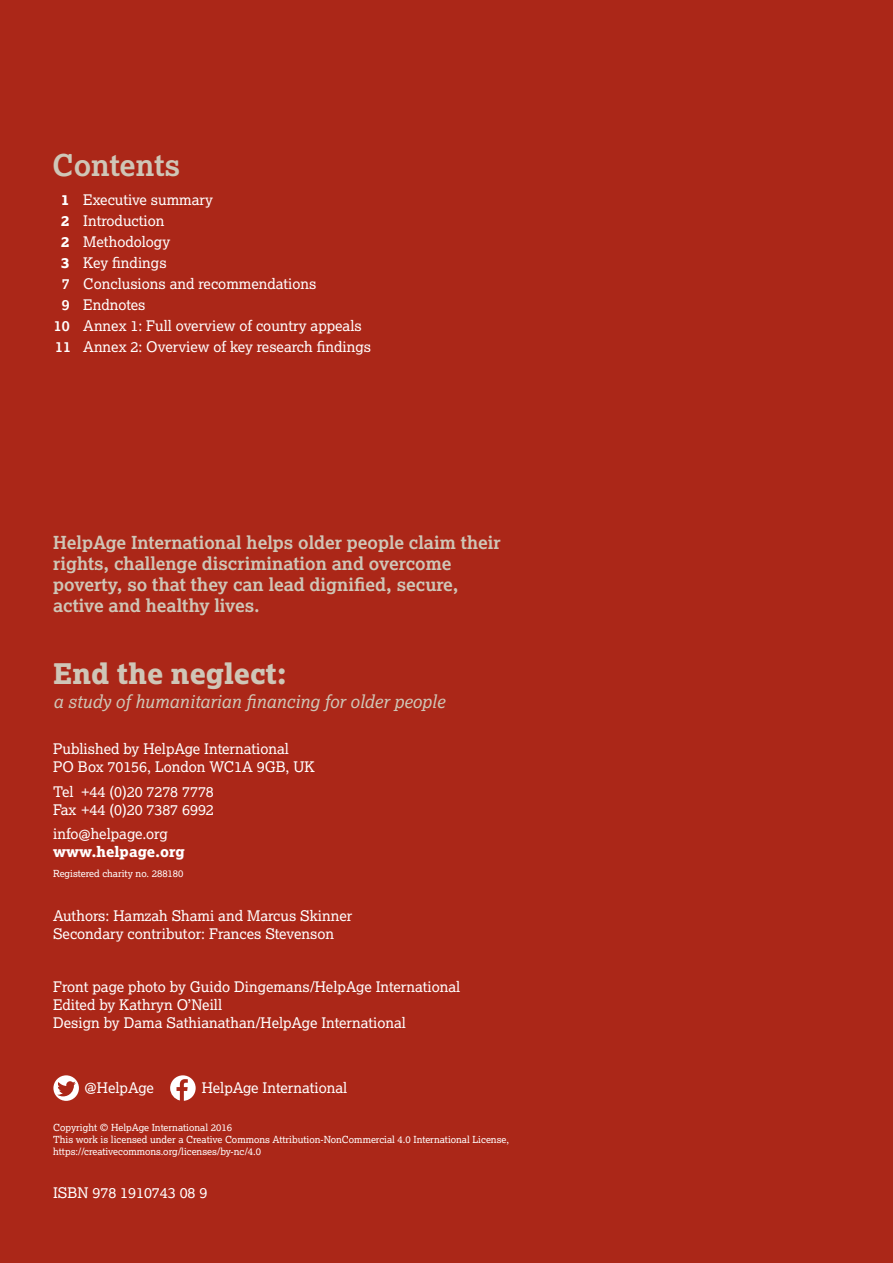
<style>
.page{position:relative;width:893px;height:1263px;background:#ab2718}
.page>*{position:absolute;margin:0;border:0;box-sizing:border-box;transform-origin:0 0}
.Sub-head_1{font:700 30px "Lexia";color:#cfc6b7}
.Text{font:28.5px "Lexia X Bold";color:#cfc6b7}
.Sub-head_2{font:700 18px/21px "Lexia";color:#cfc6b7}
.Text-2{font:italic 18px "Lexia";color:#cfc6b7}
.Text-3{font:14.7px/18px "Lexia";color:#fff}
.Small_text{font:9.75px/12px "Lexia";color:#fff}
.s1{font-family:"Lexia X Bold"}
.s2{font-weight:700}
</style>
<div class="page">
<svg style="left:53px;top:1075px;width:26px;height:26px"></svg>
<svg style="left:170px;top:1075px;width:26px;height:26px"></svg>
<p class="Sub-head_1" style="left:52px;top:146px;width:130px">Contents</p>
<p class="Text-3" style="left:61px;top:191px;width:153px"><span class="s1">1</span> Executive summary</p>
<p class="Text-3" style="left:61px;top:212px;width:105px"><span class="s1">2</span> Introduction</p>
<p class="Text-3" style="left:61px;top:231px;width:257px;line-height:21px"><span class="s1">2</span> Methodology<br><span class="s1">3</span> Key findings<br><span class="s2">7</span> Conclusions and recommendations</p>
<p class="Text-3" style="left:62px;top:296px;width:85px"><span class="s2">9</span> Endnotes</p>
<p class="Text-3" style="left:54px;top:315px;width:319px;line-height:21px"><span class="s2">10</span> Annex 1: Full overview of country appeals<br><span class="s2">11</span> Annex 2: Overview of key research findings</p>
<p class="Sub-head_2" style="left:53px;top:532px;width:449px">HelpAge International helps older people claim their rights, challenge discrimination and overcome poverty, so that they can lead dignified, secure, active and healthy lives.</p>
<p class="Text" style="left:53px;top:656px;width:235px">End the neglect:</p>
<p class="Text-2" style="left:53px;top:690px;width:393px">a study of humanitarian financing for older people</p>
<p class="Text-3" style="left:53px;top:739px;width:263px">Published by HelpAge International<br>PO Box 70156, London WC1A 9GB, UK</p>
<p class="Text-3" style="left:53px;top:782px;width:162px">Tel +44 (0)20 7278 7778<br>Fax +44 (0)20 7387 6992</p>
<p class="Text-3" style="left:53px;top:824px;width:133px">info@helpage.org <span class="s1">www.helpage.org</span></p>
<p class="Small_text" style="left:53px;top:868px;width:132px">Registered charity no. 288180</p>
<p class="Text-3" style="left:53px;top:906px;width:301px">Authors: Hamzah Shami and Marcus Skinner<br>Secondary contributor: Frances Stevenson</p>
<p class="Text-3" style="left:53px;top:977px;width:409px">Front page photo by Guido Dingemans/HelpAge International<br>Edited by Kathryn O’Neill<br>Design by Dama Sathianathan/HelpAge International</p>
<p class="Text-3" style="left:85px;top:1078px;width:71px">@HelpAge</p>
<p class="Text-3" style="left:202px;top:1078px;width:147px">HelpAge International</p>
<p class="Small_text" style="left:53px;top:1121px;width:457px">Copyright © HelpAge International 2016<br>This work is licensed under a Creative Commons Attribution-NonCommercial 4.0 International License, https://creativecommons.org/licenses/by-nc/4.0</p>
<p class="Text-3" style="left:53px;top:1183px;width:156px">ISBN 978 1910743 08 9</p>
</div>
